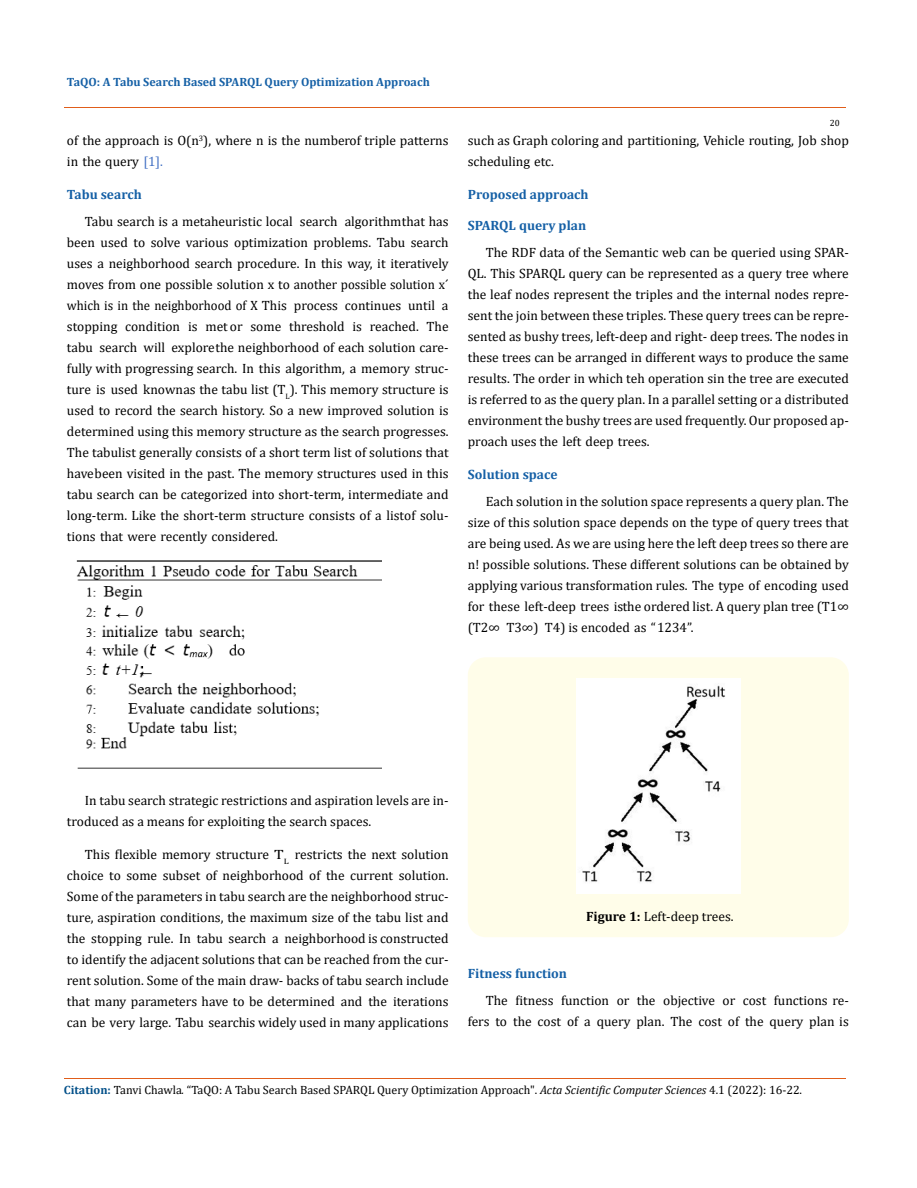
<style>
.page{position:relative;width:917px;height:1188px;background:#fff}
.page>*{position:absolute;margin:0;border:0;box-sizing:border-box;transform-origin:0 0}
.t1{font:13.5px/21px "Cambria";color:#000;text-align:justify}
.t2{font:700 13.5px "Cambria";color:#1560a6}
.t3{font:12px "Cambria";color:#000}
.t4{font:700 12px "Cambria";color:#1560a6}
.t5{font:9px "Cambria";color:#000}
.s1{color:#4472c4}
.s2{font-weight:700}
.s3{font-weight:700;color:#035089}
.s4{font-style:italic}
</style>
<div class="page">
<img style="left:76px;top:560px;width:306px;height:209px">
<div style="left:468px;top:657px;width:380px;height:280px;background:#fffde9;border-radius:18px"></div>
<div style="left:576px;top:678px;width:164px;height:216px;background:#fff"></div>
<hr style="left:64px;top:108px;width:781px;height:1px;background:#e05d1a">
<hr style="left:64px;top:1078px;width:781px;height:1px;background:#e05d1a">
<p class="t4" style="left:67px;top:73px;width:364px">TaQO: A Tabu Search Based SPARQL Query Optimization Approach</p>
<p class="t1" style="left:67px;top:130px;width:383px">of the approach is O(n<sup>3</sup>), where n is the number of triple patterns in the query <span class="s1">[1].</span></p>
<p class="t2" style="left:67px;top:185px;width:76px">Tabu search</p>
<p class="t1" style="left:67px;top:211px;width:383px;text-indent:18px">Tabu search is a metaheuristic local search algorithm that has been used to solve various optimization problems. Tabu search uses a neighborhood search procedure. In this way, it iteratively moves from one possible solution x to another possible solution x´ which is in the neighborhood of X This process continues until a stopping condition is met or some threshold is reached. The tabu search will explore the neighborhood of each solution care&shy;fully with progressing search. In this algorithm, a memory struc&shy;ture is used known as the tabu list (T<sub>L</sub>). This memory structure is used to record the search history. So a new improved solution is determined using this memory structure as the search progresses.<br>The tabu list generally consists of a short term list of solutions that have been visited in the past. The memory structures used in this tabu search can be categorized into short-term, intermediate and long-term. Like the short-term structure consists of a list of solu&shy;tions that were recently considered.</p>
<p class="t5" style="left:829px;top:118px;width:11px">20</p>
<p class="t1" style="left:468px;top:130px;width:382px">such as Graph coloring and partitioning, Vehicle routing, Job shop scheduling etc.</p>
<p class="t2" style="left:468px;top:185px;width:122px">Proposed approach</p>
<p class="t2" style="left:468px;top:216px;width:120px">SPARQL query plan</p>
<p class="t1" style="left:468px;top:242px;width:382px;text-indent:18px">The RDF data of the Semantic web can be queried using SPAR-QL. This SPARQL query can be represented as a query tree where the leaf nodes represent the triples and the internal nodes repre&shy;sent the join between these triples. These query trees can be repre&shy;sented as bushy trees, left-deep and right- deep trees. The nodes in these trees can be arranged in different ways to produce the same results. The order in which teh operation sin the tree are executed is referred to as the query plan. In a parallel setting or a distributed environment the bushy trees are used frequently. Our proposed ap&shy;proach uses the left deep trees.</p>
<p class="t2" style="left:468px;top:465px;width:91px">Solution space</p>
<p class="t1" style="left:468px;top:491px;width:382px;text-indent:18px">Each solution in the solution space represents a query plan. The size of this solution space depends on the type of query trees that are being used. As we are using here the left deep trees so there are n! possible solutions. These different solutions can be obtained by applying various transformation rules. The type of encoding used for these left-deep trees is the ordered list. A query plan tree (T1∞ (T2∞ T3∞) T4) is encoded as “1234”.</p>
<p class="t1" style="left:67px;top:790px;width:383px;text-indent:18px">In tabu search strategic restrictions and aspiration levels are in&shy;troduced as a means for exploiting the search spaces.</p>
<p class="t1" style="left:67px;top:844px;width:383px;text-indent:18px">This flexible memory structure T<sub>L</sub> restricts the next solution choice to some subset of neighborhood of the current solution.<br>Some of the parameters in tabu search are the neighborhood struc&shy;ture, aspiration conditions, the maximum size of the tabu list and the stopping rule. In tabu search a neighborhood is constructed to identify the adjacent solutions that can be reached from the cur&shy;rent solution. Some of the main draw- backs of tabu search include that many parameters have to be determined and the iterations can be very large. Tabu search is widely used in many applications</p>
<p class="t1" style="left:586px;top:906px;width:149px"><span class="s2">Figure 1:</span> Left-deep trees.</p>
<p class="t2" style="left:468px;top:964px;width:101px">Fitness function</p>
<p class="t1" style="left:468px;top:990px;width:382px;text-align:right">The fitness function or the objective or cost functions re&shy;fers to the cost of a query plan. The cost of the query plan is</p>
<p class="t3" style="left:64px;top:1083px;width:739px"><span class="s3">Citation:</span> Tanvi Chawla<span class="s4">.</span> “TaQO: A Tabu Search Based SPARQL Query Optimization Approach". <span class="s4">Acta Scientific Computer Sciences</span> 4.1 (2022): 16-22.</p>
</div>
